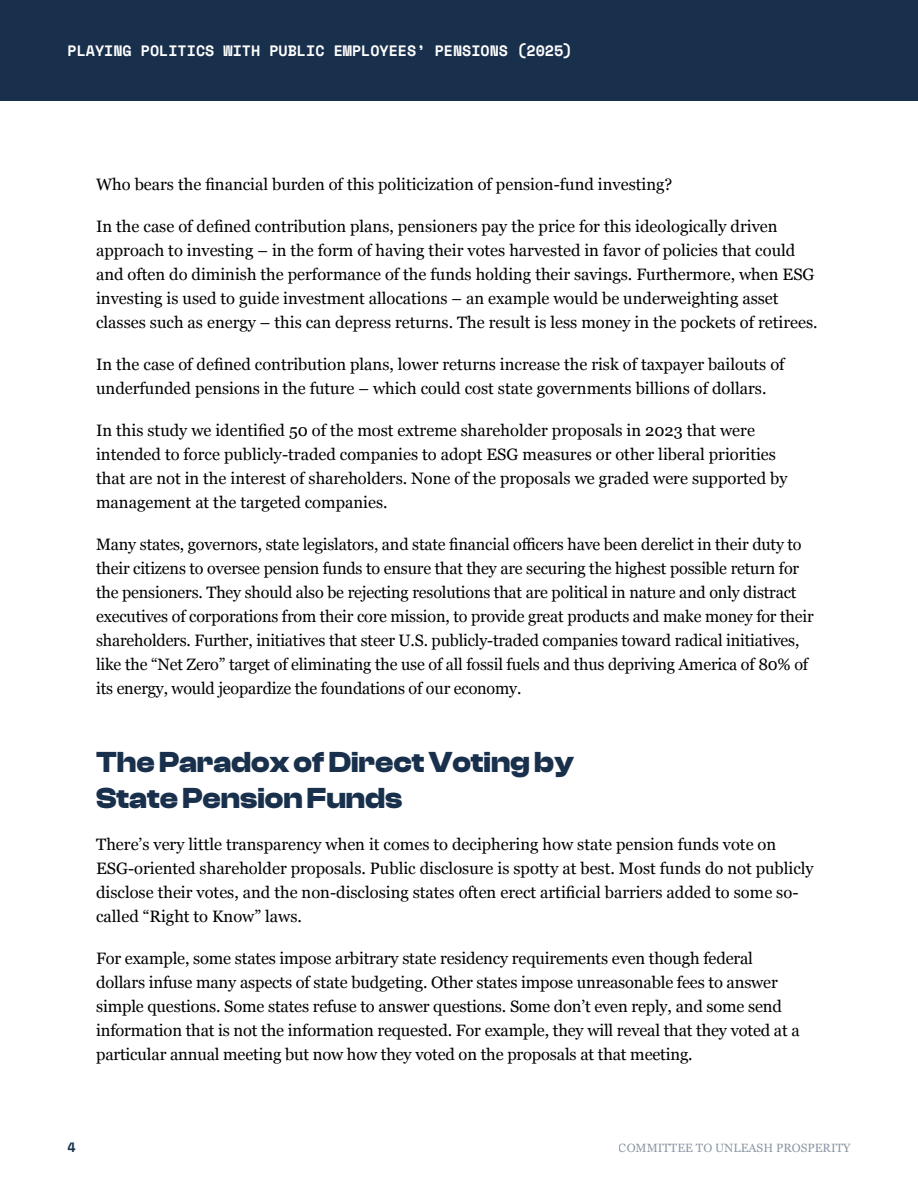
<style>
.page{position:relative;width:918px;height:1188px;background:#fff}
.page>*{position:absolute;margin:0;border:0;box-sizing:border-box;transform-origin:0 0}
.t1{font:700 30px/36px "Clash Display";color:#19304c}
.t2{font:16.5px/24px "Georgia";color:#000}
.t3{font:700 15px "Space Mono";color:#fff}
.t4{font:700 13.5px "Space Mono";color:#19304c}
.t5{font:12px "Georgia";color:#19304c}
</style>
<div class="page">
<div style="left:0;top:0;width:918px;height:101px;background:#19304c"></div>
<p class="t3" style="left:68px;top:39px;width:506px">PLAYING POLITICS WITH PUBLIC EMPLOYEES’ PENSIONS (2025)</p>
<p class="t2" style="left:96px;top:171px;width:578px">Who bears the financial burden of this politicization of pension-fund investing?</p>
<p class="t2" style="left:96px;top:213px;width:723px">In the case of defined contribution plans, pensioners pay the price for this ideologically driven approach to investing – in the form of having their votes harvested in favor of policies that could and often do diminish the performance of the funds holding their savings. Furthermore, when ESG investing is used to guide investment allocations – an example would be underweighting asset classes such as energy – this can depress returns. The result is less money in the pockets of retirees.</p>
<p class="t2" style="left:96px;top:351px;width:690px">In the case of defined contribution plans, lower returns increase the risk of taxpayer bailouts of underfunded pensions in the future – which could cost state governments billions of dollars.</p>
<p class="t2" style="left:96px;top:417px;width:693px">In this study we identified 50 of the most extreme shareholder proposals in 2023 that were intended to force publicly-traded companies to adopt ESG measures or other liberal priorities that are not in the interest of shareholders. None of the proposals we graded were supported by management at the targeted companies.</p>
<p class="t2" style="left:96px;top:531px;width:719px">Many states, governors, state legislators, and state financial officers have been derelict in their duty to their citizens to oversee pension funds to ensure that they are securing the highest possible return for the pensioners. They should also be rejecting resolutions that are political in nature and only distract executives of corporations from their core mission, to provide great products and make money for their shareholders. Further, initiatives that steer U.S. publicly-traded companies toward radical initiatives, like the “Net Zero” target of eliminating the use of all fossil fuels and thus depriving America of 80% of its energy, would jeopardize the foundations of our economy.</p>
<h1 class="t1" style="left:96px;top:744px;width:479px">The Paradox of Direct Voting by<br>State Pension Funds</h1>
<p class="t2" style="left:96px;top:831px;width:719px">There’s very little transparency when it comes to deciphering how state pension funds vote on ESG-oriented shareholder proposals. Public disclosure is spotty at best. Most funds do not publicly disclose their votes, and the non-disclosing states often erect artificial barriers added to some so&shy;called “Right to Know” laws.</p>
<p class="t2" style="left:96px;top:945px;width:705px">For example, some states impose arbitrary state residency requirements even though federal dollars infuse many aspects of state budgeting. Other states impose unreasonable fees to answer simple questions. Some states refuse to answer questions. Some don’t even reply, and some send information that is not the information requested. For example, they will reveal that they voted at a particular annual meeting but now how they voted on the proposals at that meeting.</p>
<p class="t4" style="left:68px;top:1137px;width:10px">4</p>
<p class="t5" style="left:619px;top:1139px;width:233px">COMMITTEE TO UNLEASH PROSPERITY</p>
</div>
